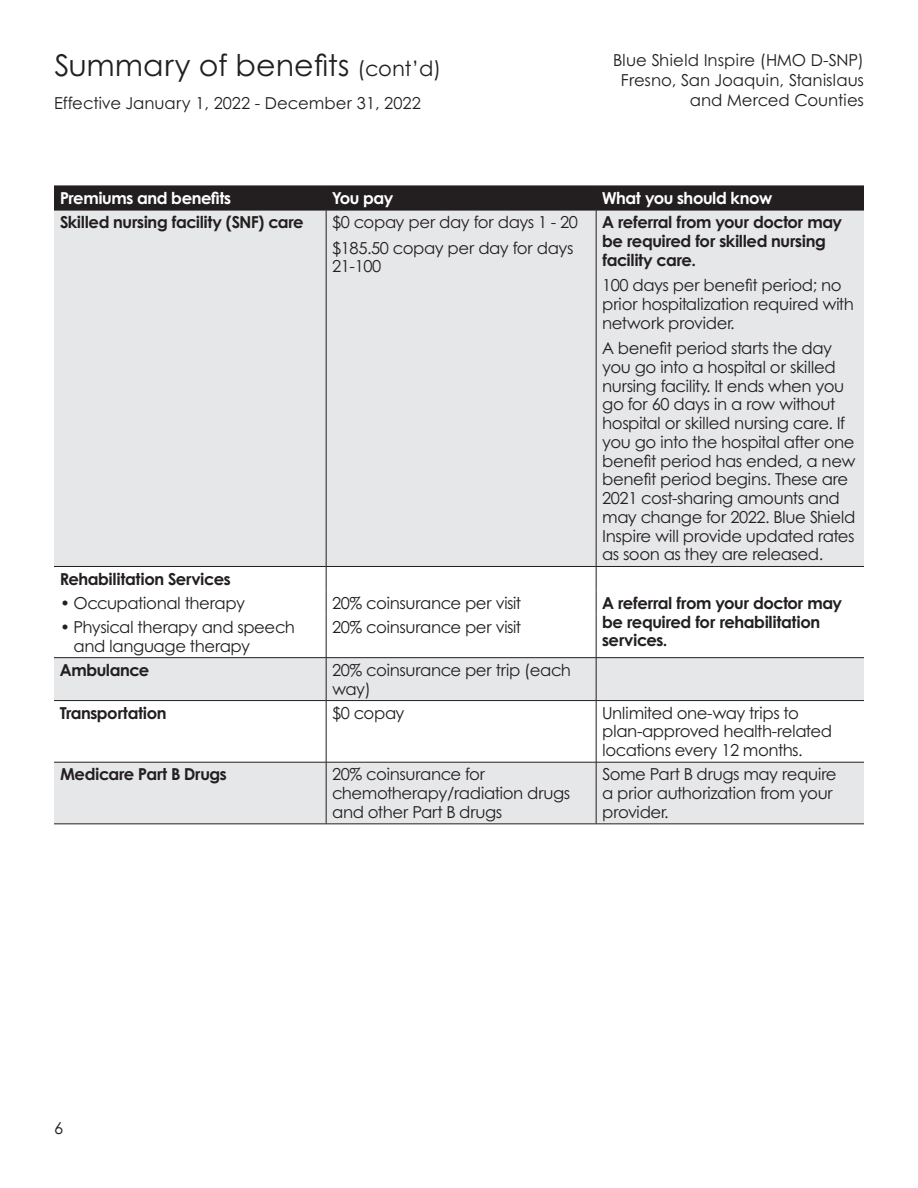
<style>
.page{position:relative;width:918px;height:1188px;background:#fff}
.page>*{position:absolute;margin:0;border:0;box-sizing:border-box;transform-origin:0 0}
.t1{font:30px "Century Gothic B";color:#231f20}
.t2{font:16.5px/18.8px "Century Gothic B";letter-spacing:-.025em;color:#231f20}
.t3{font:700 16.5px/18.8px "Century Gothic B";letter-spacing:-.025em;color:#231f20}
.t4{font:16.5px/19.8px "Century Gothic B";color:#231f20;text-align:right}
.t5{font:700 16.5px "Century Gothic B";letter-spacing:-.025em;color:#fff}
.s1{font-size:21px}
</style>
<div class="page">
<svg style="left:54px;top:211px;width:810px;height:613px;fill:#e6e7e9"></svg>
<div style="left:54px;top:186px;width:810px;height:24px;background:#231f20"></div>
<hr style="left:54px;top:210px;width:272px;height:1px;background:#231f20">
<hr style="left:326px;top:210px;width:270px;height:1px;background:#231f20">
<hr style="left:326px;top:210px;width:1px;height:356px;background:#231f20">
<hr style="left:596px;top:210px;width:268px;height:1px;background:#231f20">
<hr style="left:596px;top:210px;width:1px;height:356px;background:#231f20">
<hr style="left:54px;top:566px;width:272px;height:1px;background:#231f20">
<hr style="left:326px;top:566px;width:270px;height:1px;background:#231f20">
<hr style="left:596px;top:566px;width:268px;height:1px;background:#231f20">
<hr style="left:326px;top:615px;width:1px;height:42px;background:#231f20">
<hr style="left:54px;top:657px;width:272px;height:1px;background:#231f20">
<hr style="left:326px;top:657px;width:270px;height:1px;background:#231f20">
<hr style="left:326px;top:658px;width:1px;height:42px;background:#231f20">
<hr style="left:596px;top:658px;width:1px;height:42px;background:#231f20">
<hr style="left:54px;top:700px;width:272px;height:1px;background:#231f20">
<hr style="left:326px;top:700px;width:270px;height:1px;background:#231f20">
<hr style="left:326px;top:701px;width:1px;height:61px;background:#231f20">
<hr style="left:596px;top:700px;width:268px;height:1px;background:#231f20">
<hr style="left:596px;top:701px;width:1px;height:61px;background:#231f20">
<hr style="left:54px;top:762px;width:272px;height:1px;background:#231f20">
<hr style="left:326px;top:762px;width:270px;height:1px;background:#231f20">
<hr style="left:326px;top:762px;width:1px;height:62px;background:#231f20">
<hr style="left:596px;top:762px;width:268px;height:1px;background:#231f20">
<hr style="left:596px;top:762px;width:1px;height:62px;background:#231f20">
<hr style="left:54px;top:824px;width:272px;height:1px;background:#231f20">
<hr style="left:326px;top:824px;width:270px;height:1px;background:#231f20">
<hr style="left:596px;top:824px;width:268px;height:1px;background:#231f20">
<svg style="left:326px;top:567px;width:1px;height:48px"></svg>
<svg style="left:596px;top:567px;width:1px;height:48px"></svg>
<hr style="left:596px;top:615px;width:1px;height:42px;background:#231f20">
<hr style="left:596px;top:657px;width:268px;height:1px;background:#231f20">
<h1 class="t1" style="left:54px;top:47px;width:389px">Summary of benefits <span class="s1">(cont’d)</span></h1>
<p class="t4" style="left:54px;top:93px;width:368px">Effective January 1, 2022 - December 31, 2022</p>
<p class="t4" style="left:613px;top:50px;width:252px">Blue Shield Inspire (HMO D-SNP)<br>Fresno, San Joaquin, Stanislaus and Merced Counties</p>
<p class="t5" style="left:60px;top:188px;width:173px">Premiums and benefits</p>
<p class="t5" style="left:332px;top:188px;width:63px">You pay</p>
<p class="t5" style="left:602px;top:188px;width:172px">What you should know</p>
<p class="t3" style="left:60px;top:213px;width:245px">Skilled nursing facility (SNF) care</p>
<p class="t2" style="left:332px;top:213px;width:247px">$0 copay per day for days 1 - 20</p>
<p class="t2" style="left:332px;top:238px;width:243px">$185.50 copay per day for days<br>21-100</p>
<p class="t3" style="left:602px;top:213px;width:242px">A referral from your doctor may be required for skilled nursing facility care.</p>
<p class="t2" style="left:602px;top:276px;width:253px">100 days per benefit period; no prior hospitalization required with network provider.</p>
<p class="t2" style="left:602px;top:339px;width:255px">A benefit period starts the day you go into a hospital or skilled nursing facility. It ends when you go for 60 days in a row without hospital or skilled nursing care. If you go into the hospital after one benefit period has ended, a new benefit period begins. These are<br>2021 cost-sharing amounts and may change for 2022. Blue Shield<br>Inspire will provide updated rates as soon as they are released.</p>
<p class="t3" style="left:60px;top:569px;width:172px">Rehabilitation Services</p>
<p class="t2" style="left:60px;top:593px;width:187px">• Occupational therapy</p>
<p class="t2" style="left:332px;top:593px;width:190px">20% coinsurance per visit</p>
<p class="t3" style="left:602px;top:593px;width:242px">A referral from your doctor may be required for rehabilitation services.</p>
<p class="t2" style="left:74px;top:617px;width:223px;text-indent:-13px">• Physical therapy and speech and language therapy</p>
<p class="t2" style="left:332px;top:617px;width:190px">20% coinsurance per visit</p>
<p class="t3" style="left:60px;top:660px;width:91px">Ambulance</p>
<p class="t2" style="left:332px;top:660px;width:240px">20% coinsurance per trip (each way)</p>
<p class="t3" style="left:60px;top:703px;width:108px">Transportation</p>
<p class="t2" style="left:332px;top:703px;width:74px">$0 copay</p>
<p class="t2" style="left:602px;top:703px;width:232px">Unlimited one-way trips to plan-approved health-related locations every 12 months.</p>
<p class="t3" style="left:60px;top:765px;width:168px">Medicare Part B Drugs</p>
<p class="t2" style="left:332px;top:765px;width:239px">20% coinsurance for chemotherapy/radiation drugs and other Part B drugs</p>
<p class="t2" style="left:602px;top:765px;width:236px">Some Part B drugs may require a prior authorization from your provider.</p>
<p class="t2" style="left:54px;top:1118px;width:11px">6</p>
</div>
